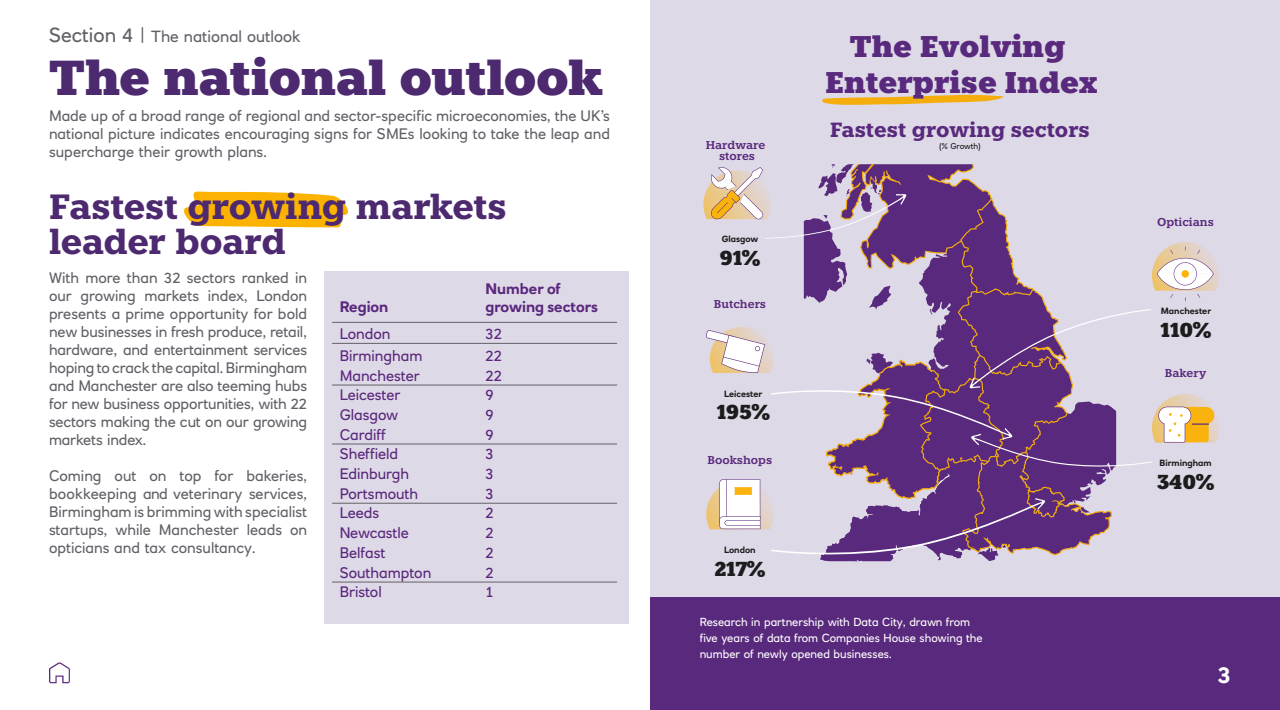
<style>
.page{position:relative;width:1280px;height:710px;background:#fff}
.page>*{position:absolute;margin:0;border:0;box-sizing:border-box;transform-origin:0 0}
.t1{font:900 49px "Knile";letter-spacing:-.01em;color:#4d2970}
.t2{font:700 35px/35px "Knile";letter-spacing:-.01em;color:#4d2970}
.t3{font:900 29.9px/35.9px "Knile";color:#59297d;text-align:center}
.t4{font:700 23px "RN House Sans";color:#fff}
.t5{font:700 20.5px "Knile";color:#59297d}
.t6{font:900 20.2px "Knile";color:#1c1c1c}
.t7{font:16px "RN House Sans";color:#646068}
.t8{font:15px/18px "RN House Sans";color:#646068;text-align:justify}
.t9{font:15px/20px "RN House Sans";color:#5a287d}
.t10{font:700 15px/18px "RN House Sans";color:#5a287d}
.t11{font:11.5px/16.1px "RN House Sans";color:#fff}
.t12{font:600 11.4px/11.6px "Knile";color:#59297d;text-align:center}
.t13{font:700 8.9px "RN House Sans";color:#1c1c1c}
.t14{font:8.3px "RN House Sans";color:#1c1c1c}
.s1{font-size:20px}
</style>
<div class="page">
<div style="left:324px;top:272px;width:305px;height:352px;background:#ded9e6"></div>
<svg style="left:184px;top:191px;width:164px;height:36px;background:#fbbc22"></svg>
<div style="left:650px;top:0;width:630px;height:680px;background:#ded9e6"></div>
<div style="left:650px;top:598px;width:630px;height:112px;background:#59297d"></div>
<svg style="left:822px;top:94px;width:182px;height:11px"></svg>
<img style="left:1214px;top:413px;width:5px;height:30px">
<img style="left:1214px;top:261px;width:5px;height:30px">
<img style="left:703px;top:192px;width:3px;height:25px">
<svg style="left:706px;top:164px;width:508px;height:397px"></svg>
<hr style="left:332px;top:322px;width:285px;height:1px;background:#646068">
<hr style="left:332px;top:444px;width:285px;height:1px;background:#646068">
<hr style="left:332px;top:503px;width:285px;height:1px;background:#646068">
<hr style="left:332px;top:582px;width:285px;height:1px;background:#646068">
<hr style="left:332px;top:385px;width:285px;height:1px;background:#646068">
<hr style="left:332px;top:343px;width:285px;height:1px;background:#646068">
<svg style="left:49px;top:662px;width:21px;height:21px"></svg>
<p class="t7" style="left:49px;top:26px;width:253px"><span class="s1">Section 4 |</span> The national outlook</p>
<h1 class="t1" style="left:49px;top:47px;width:555px">The national outlook</h1>
<p class="t8" style="left:49px;top:107px;width:563px">Made up of a broad range of regional and sector-specific microeconomies, the UK’s national picture indicates encouraging signs for SMEs looking to take the leap and supercharge their growth plans.</p>
<h2 class="t2" style="left:49px;top:189px;width:459px">Fastest growing markets leader board</h2>
<p class="t8" style="left:49px;top:269px;width:260px">With more than 32 sectors ranked in our growing markets index, London presents a prime opportunity for bold new businesses in fresh produce, retail, hardware, and entertainment services hoping to crack the capital. Birmingham and Manchester are also teeming hubs for new business opportunities, with 22 sectors making the cut on our growing markets index.</p>
<p class="t8" style="left:49px;top:467px;width:260px">Coming out on top for bakeries, bookkeeping and veterinary services, Birmingham is brimming with specialist startups, while Manchester leads on opticians and tax consultancy.</p>
<p class="t10" style="left:486px;top:280px;width:114px">Number of growing sectors</p>
<p class="t10" style="left:340px;top:298px;width:50px">Region</p>
<p class="t9" style="left:340px;top:323px;width:52px">London</p>
<p class="t9" style="left:486px;top:323px;width:18px">32</p>
<p class="t9" style="left:340px;top:345px;width:84px">Birmingham<br>Manchester</p>
<p class="t9" style="left:486px;top:345px;width:18px">22<br>22</p>
<p class="t9" style="left:340px;top:384px;width:62px">Leicester<br>Glasgow<br>Cardiff</p>
<p class="t9" style="left:486px;top:384px;width:10px;text-align:justify">9<br>9<br>9</p>
<p class="t9" style="left:340px;top:444px;width:80px">Sheffield<br>Edinburgh<br>Portsmouth</p>
<p class="t9" style="left:486px;top:444px;width:10px;text-align:justify">3<br>3<br>3</p>
<p class="t9" style="left:340px;top:503px;width:93px">Leeds<br>Newcastle<br>Belfast<br>Southampton</p>
<p class="t9" style="left:486px;top:503px;width:10px;text-align:justify">2<br>2<br>2<br>2</p>
<p class="t9" style="left:340px;top:582px;width:44px">Bristol</p>
<p class="t9" style="left:486px;top:582px;width:10px">1</p>
<p class="t12" style="left:706px;top:139px;width:61px">Hardware stores</p>
<p class="t13" style="left:722px;top:234px;width:38px">Glasgow</p>
<h3 class="t6" style="left:720px;top:245px;width:42px">91%</h3>
<p class="t12" style="left:714px;top:298px;width:54px">Butchers</p>
<p class="t13" style="left:724px;top:388px;width:40px">Leicester</p>
<h3 class="t6" style="left:717px;top:399px;width:54px">195%</h3>
<p class="t12" style="left:708px;top:454px;width:66px">Bookshops</p>
<p class="t13" style="left:724px;top:544px;width:33px">London</p>
<h3 class="t6" style="left:715px;top:556px;width:52px">217%</h3>
<h3 class="t3" style="left:826px;top:29px;width:274px">The Evolving<br>Enterprise Index</h3>
<h3 class="t5" style="left:830px;top:116px;width:261px">Fastest growing sectors</h3>
<p class="t14" style="left:939px;top:141px;width:43px">(% Growth)</p>
<p class="t11" style="left:700px;top:614px;width:285px">Research in partnership with Data City, drawn from five years of data from Companies House showing the number of newly opened businesses.</p>
<p class="t12" style="left:1157px;top:216px;width:58px">Opticians</p>
<p class="t13" style="left:1161px;top:306px;width:52px">Manchester</p>
<h3 class="t6" style="left:1161px;top:317px;width:52px">110%</h3>
<p class="t12" style="left:1165px;top:368px;width:43px">Bakery</p>
<p class="t13" style="left:1160px;top:457px;width:54px">Birmingham</p>
<h3 class="t6" style="left:1157px;top:469px;width:59px">340%</h3>
<h3 class="t4" style="left:1218px;top:661px;width:14px">3</h3>
</div>
